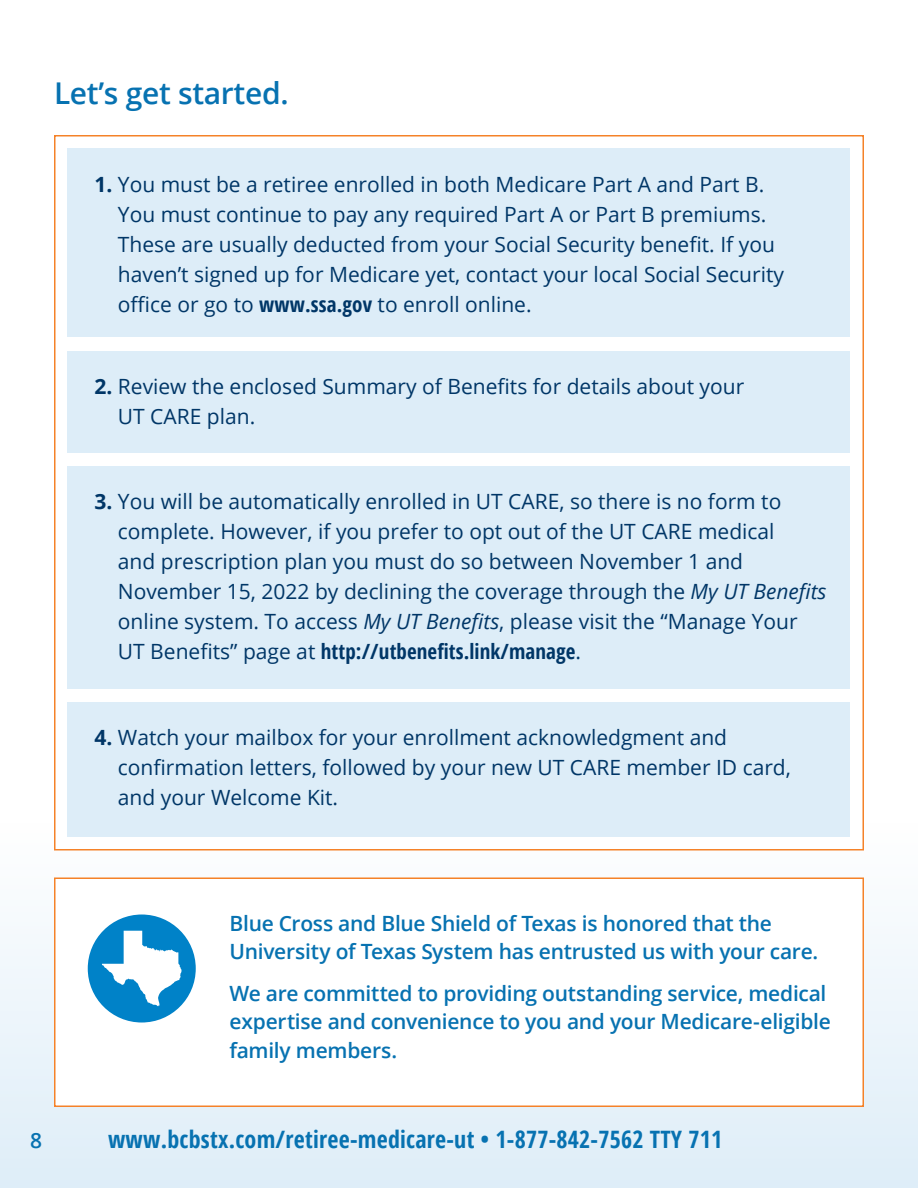
<style>
.page{position:relative;width:918px;height:1188px;background:#fff}
.page>*{position:absolute;margin:0;border:0;box-sizing:border-box;transform-origin:0 0}
.page_header{font:600 30px "Open Sans";letter-spacing:-.01em;color:#0772b1}
.t1{font:700 24px "Open Sans Condensed";letter-spacing:.01em;color:#0772b1}
.inside_thin_copy{font:21px/30px "Open Sans";color:#003667}
.cover_callout_blue{font:600 21px/28.5px "Open Sans";letter-spacing:-.015em;color:#0772b1}
.s1{font-weight:700}
.s2{font-family:"Open Sans Condensed";font-weight:700}
.s3{font-style:italic}
</style>
<div class="page">
<div style="left:0;top:824px;width:918px;height:364px;background:linear-gradient(to bottom,#fefdfd,#deeef9)"></div>
<div style="left:54px;top:135px;width:810px;height:715px;background:#fff;border:2px solid #f58229"></div>
<div style="left:54px;top:878px;width:810px;height:229px;background:#fff;border:2px solid #f58229"></div>
<div style="left:68px;top:148px;width:782px;height:190px;background:#ddedf8"></div>
<div style="left:68px;top:351px;width:782px;height:101px;background:#ddedf8"></div>
<div style="left:68px;top:702px;width:782px;height:135px;background:#ddedf8"></div>
<div style="left:68px;top:466px;width:782px;height:222px;background:#ddedf8"></div>
<div style="left:88px;top:915px;width:108px;height:108px;background:#0082c8;border-radius:50%"></div>
<svg style="left:102px;top:931px;width:80px;height:75px"></svg>
<h1 class="page_header" style="left:54px;top:72px;width:236px">Let’s get started.</h1>
<p class="inside_thin_copy" style="left:118px;top:168px;width:668px;text-indent:-23px"><span class="s1">1.</span> You must be a retiree enrolled in both Medicare Part A and Part B.<br>You must continue to pay any required Part A or Part B premiums.<br>These are usually deducted from your Social Security benefit. If you haven’t signed up for Medicare yet, contact your local Social Security office or go to <span class="s2">www.ssa.gov</span> to enroll online.</p>
<p class="inside_thin_copy" style="left:118px;top:371px;width:628px;text-indent:-23px"><span class="s1">2.</span> Review the enclosed Summary of Benefits for details about your<br>UT CARE plan.</p>
<p class="inside_thin_copy" style="left:118px;top:486px;width:710px;text-indent:-23px"><span class="s1">3.</span> You will be automatically enrolled in UT CARE, so there is no form to complete. However, if you prefer to opt out of the UT CARE medical<br>and prescription plan you must do so between November 1 and November 15, 2022 by declining the coverage through the <span class="s3">My UT Benefits </span>online system. To access <span class="s3">My UT Benefits</span>, please visit the “Manage Your UT Benefits” page at <span class="s2">http://utbenefits.link/manage</span>.</p>
<p class="inside_thin_copy" style="left:118px;top:722px;width:675px;text-indent:-23px"><span class="s1">4.</span> Watch your mailbox for your enrollment acknowledgment and confirmation letters, followed by your new UT CARE member ID card, and your Welcome Kit.</p>
<h2 class="cover_callout_blue" style="left:230px;top:908px;width:590px">Blue Cross and Blue Shield of Texas is honored that the<br>University of Texas System has entrusted us with your care.</h2>
<h2 class="cover_callout_blue" style="left:230px;top:979px;width:603px">We are committed to providing outstanding service, medical expertise and convenience to you and your Medicare-eligible family members.</h2>
<p class="cover_callout_blue" style="left:30px;top:1126px;width:13px">8</p>
<p class="t1" style="left:108px;top:1123px;width:616px">www.bcbstx.com/retiree-medicare-ut • 1-877-842-7562 TTY 711</p>
</div>
